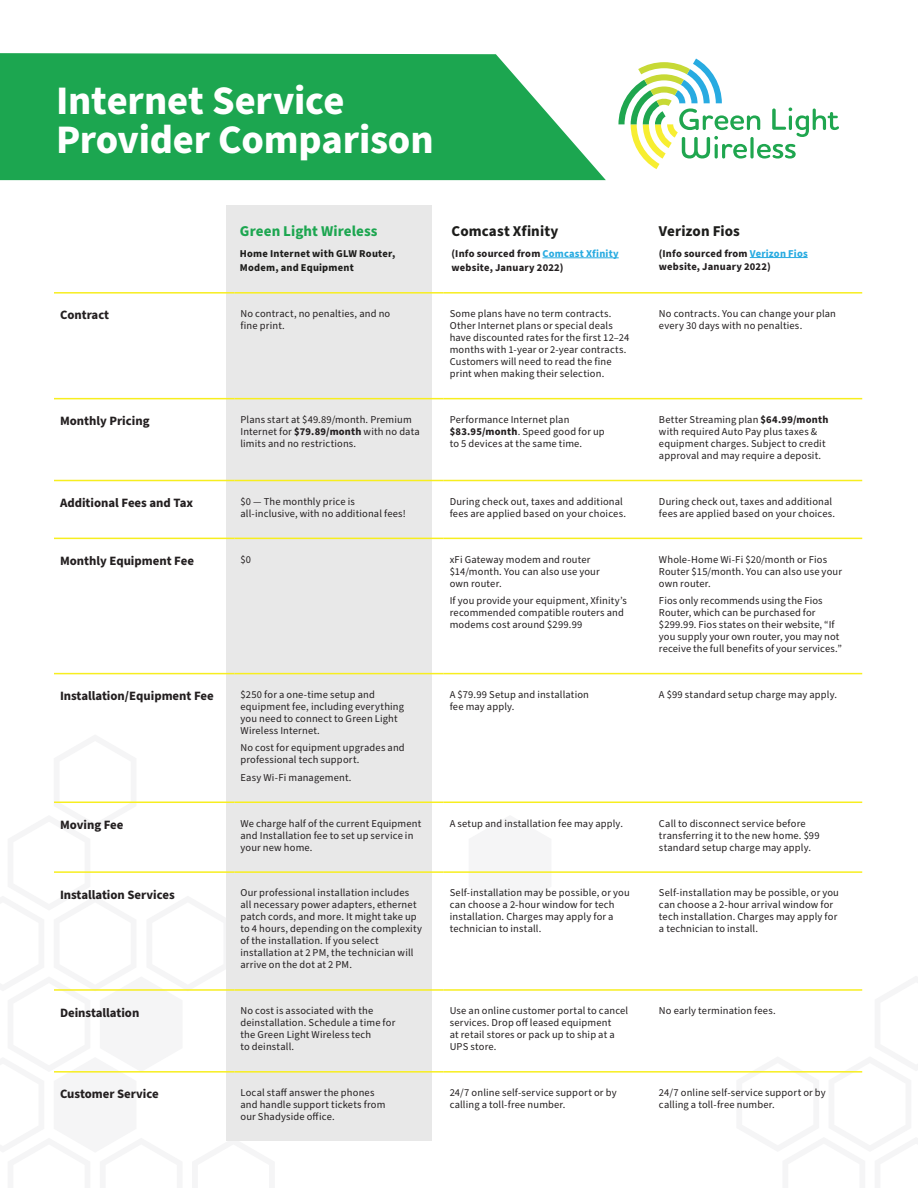
<style>
.page{position:relative;width:918px;height:1188px;background:#fff}
.page>*{position:absolute;margin:0;border:0;box-sizing:border-box;transform-origin:0 0}
.Table_Content{font:700 40.5px/39px "Source Sans Pro";letter-spacing:-.005em;color:#fff}
.Table_Heading{font:700 15px "Source Sans Pro";letter-spacing:.005em;color:#1d1d1b}
.Table_Heading-2{font:700 15px "Source Sans Pro";letter-spacing:.005em;color:#1ca650}
.t1{font:700 12.75px "Source Sans Pro";color:#231f20}
.Table_Content-2{font:10.5px/12px "Source Sans Pro";letter-spacing:.015em;color:#231f20}
.Table_Heading__subte{font:700 10.5px/13.5px "Source Sans Pro";letter-spacing:.02em;color:#231f20}
.Table_Heading__subte-2{font:700 10.5px/13.5px "Source Sans Pro";letter-spacing:.02em;color:#1d1d1b}
.s1{color:#28abe1}
.s2{font-weight:700}
</style>
<div class="page">
<div style="left:226px;top:205px;width:206px;height:935px;background:#e8e8e8"></div>
<svg style="left:0;top:53px;width:606px;height:127px;background:#31ae60"></svg>
<svg style="left:618px;top:59px;width:221px;height:110px"></svg>
<hr style="left:542px;top:258px;width:77px;height:1px;background:#28abe1">
<hr style="left:750px;top:257px;width:58px;height:1px;background:#28abe1">
<hr style="left:54px;top:292px;width:180px;height:2px;background:#f7ee1f">
<hr style="left:234px;top:292px;width:210px;height:2px;background:#f7ee1f">
<hr style="left:444px;top:292px;width:209px;height:2px;background:#f7ee1f">
<hr style="left:653px;top:292px;width:209px;height:2px;background:#f7ee1f">
<hr style="left:54px;top:398px;width:180px;height:1px;background:#f7ee1f">
<hr style="left:234px;top:398px;width:210px;height:1px;background:#f7ee1f">
<hr style="left:444px;top:398px;width:209px;height:1px;background:#f7ee1f">
<hr style="left:653px;top:398px;width:209px;height:1px;background:#f7ee1f">
<hr style="left:54px;top:480px;width:180px;height:1px;background:#f7ee1f">
<hr style="left:234px;top:480px;width:210px;height:1px;background:#f7ee1f">
<hr style="left:444px;top:480px;width:209px;height:1px;background:#f7ee1f">
<hr style="left:653px;top:480px;width:209px;height:1px;background:#f7ee1f">
<hr style="left:54px;top:538px;width:180px;height:1px;background:#f7ee1f">
<hr style="left:234px;top:538px;width:210px;height:1px;background:#f7ee1f">
<hr style="left:444px;top:538px;width:209px;height:1px;background:#f7ee1f">
<hr style="left:653px;top:538px;width:209px;height:1px;background:#f7ee1f">
<hr style="left:54px;top:673px;width:180px;height:1px;background:#f7ee1f">
<hr style="left:234px;top:673px;width:210px;height:1px;background:#f7ee1f">
<hr style="left:444px;top:673px;width:209px;height:1px;background:#f7ee1f">
<hr style="left:653px;top:673px;width:209px;height:1px;background:#f7ee1f">
<hr style="left:54px;top:802px;width:180px;height:1px;background:#f7ee1f">
<hr style="left:234px;top:802px;width:210px;height:1px;background:#f7ee1f">
<hr style="left:444px;top:802px;width:209px;height:1px;background:#f7ee1f">
<hr style="left:653px;top:802px;width:209px;height:1px;background:#f7ee1f">
<hr style="left:54px;top:871px;width:180px;height:2px;background:#f7ee1f">
<hr style="left:234px;top:871px;width:210px;height:2px;background:#f7ee1f">
<hr style="left:444px;top:871px;width:209px;height:2px;background:#f7ee1f">
<hr style="left:653px;top:871px;width:209px;height:2px;background:#f7ee1f">
<hr style="left:54px;top:989px;width:180px;height:2px;background:#f7ee1f">
<hr style="left:234px;top:989px;width:210px;height:2px;background:#f7ee1f">
<hr style="left:444px;top:989px;width:209px;height:2px;background:#f7ee1f">
<hr style="left:653px;top:989px;width:209px;height:2px;background:#f7ee1f">
<hr style="left:54px;top:1071px;width:180px;height:2px;background:#f7ee1f">
<hr style="left:234px;top:1071px;width:210px;height:2px;background:#f7ee1f">
<hr style="left:444px;top:1071px;width:209px;height:2px;background:#f7ee1f">
<hr style="left:653px;top:1071px;width:209px;height:2px;background:#f7ee1f">
<p class="Table_Content" style="left:56px;top:82px;width:379px">Internet Service<br>Provider Comparison</p>
<p class="Table_Heading-2" style="left:240px;top:221px;width:139px">Green Light Wireless</p>
<p class="Table_Heading__subte-2" style="left:240px;top:247px;width:157px">Home Internet with GLW Router,<br>Modem, and Equipment</p>
<p class="Table_Heading" style="left:452px;top:221px;width:108px">Comcast Xfinity</p>
<p class="Table_Heading__subte" style="left:452px;top:247px;width:169px">(Info sourced from <span class="s1">Comcast Xfinity </span>website, January 2022)</p>
<p class="Table_Heading" style="left:659px;top:221px;width:83px">Verizon Fios</p>
<p class="Table_Heading__subte" style="left:659px;top:247px;width:150px">(Info sourced from <span class="s1">Verizon Fios </span>website, January 2022)</p>
<p class="t1" style="left:60px;top:306px;width:51px">Contract</p>
<p class="Table_Content-2" style="left:240px;top:308px;width:151px">No contract, no penalties, and no fine print.</p>
<p class="Table_Content-2" style="left:450px;top:308px;width:181px">Some plans have no term contracts.<br>Other Internet plans or special deals have discounted rates for the first 12–24 months with 1-year or 2-year contracts.<br>Customers will need to read the fine print when making their selection.</p>
<p class="Table_Content-2" style="left:659px;top:308px;width:179px">No contracts. You can change your plan every 30 days with no penalties.</p>
<p class="t1" style="left:60px;top:412px;width:91px">Monthly Pricing</p>
<p class="Table_Content-2" style="left:240px;top:414px;width:181px">Plans start at $49.89/month. Premium<br>Internet for <span class="s2">$79.89/month</span> with no data limits and no restrictions.</p>
<p class="Table_Content-2" style="left:450px;top:414px;width:157px">Performance Internet plan <span class="s2">$83.95/month</span>. Speed good for up to 5 devices at the same time.</p>
<p class="Table_Content-2" style="left:659px;top:414px;width:171px">Better Streaming plan <span class="s2">$64.99/month </span>with required Auto Pay plus taxes &amp; equipment charges. Subject to credit approval and may require a deposit.</p>
<p class="t1" style="left:60px;top:494px;width:135px">Additional Fees and Tax</p>
<p class="Table_Content-2" style="left:240px;top:496px;width:167px">$0 — The monthly price is all-inclusive, with no additional fees!</p>
<p class="Table_Content-2" style="left:450px;top:496px;width:178px">During check out, taxes and additional fees are applied based on your choices.</p>
<p class="Table_Content-2" style="left:659px;top:496px;width:178px">During check out, taxes and additional fees are applied based on your choices.</p>
<p class="t1" style="left:60px;top:552px;width:136px">Monthly Equipment Fee</p>
<p class="Table_Content-2" style="left:240px;top:553px;width:12px">$0</p>
<p class="Table_Content-2" style="left:450px;top:553px;width:152px">xFi Gateway modem and router $14/month. You can also use your own router.</p>
<p class="Table_Content-2" style="left:450px;top:595px;width:179px">If you provide your equipment, Xfinity’s recommended compatible routers and modems cost around $299.99</p>
<p class="Table_Content-2" style="left:659px;top:553px;width:185px">Whole-Home Wi-Fi $20/month or Fios<br>Router $15/month. You can also use your own router.</p>
<p class="Table_Content-2" style="left:659px;top:595px;width:184px">Fios only recommends using the Fios Router, which can be purchased for $299.99. Fios states on their website, “If you supply your own router, you may not receive the full benefits of your services.”</p>
<p class="t1" style="left:60px;top:687px;width:155px">Installation/Equipment Fee</p>
<p class="Table_Content-2" style="left:240px;top:689px;width:165px">$250 for a one-time setup and equipment fee, including everything you need to connect to Green Light<br>Wireless Internet.</p>
<p class="Table_Content-2" style="left:240px;top:742px;width:166px">No cost for equipment upgrades and professional tech support.</p>
<p class="Table_Content-2" style="left:240px;top:772px;width:113px">Easy Wi-Fi management.</p>
<p class="Table_Content-2" style="left:450px;top:689px;width:141px">A $79.99 Setup and installation fee may apply.</p>
<p class="Table_Content-2" style="left:659px;top:689px;width:180px">A $99 standard setup charge may apply.</p>
<p class="t1" style="left:60px;top:816px;width:65px">Moving Fee</p>
<p class="Table_Content-2" style="left:240px;top:817px;width:182px">We charge half of the current Equipment and Installation fee to set up service in your new home.</p>
<p class="Table_Content-2" style="left:450px;top:817px;width:175px">A setup and installation fee may apply.</p>
<p class="Table_Content-2" style="left:659px;top:817px;width:162px">Call to disconnect service before transferring it to the new home. $99 standard setup charge may apply.</p>
<p class="t1" style="left:60px;top:886px;width:116px">Installation Services</p>
<p class="Table_Content-2" style="left:240px;top:887px;width:183px">Our professional installation includes all necessary power adapters, ethernet patch cords, and more. It might take up to 4 hours, depending on the complexity of the installation. If you select installation at 2 PM, the technician will arrive on the dot at 2 PM.</p>
<p class="Table_Content-2" style="left:450px;top:887px;width:182px">Self-installation may be possible, or you can choose a 2-hour window for tech installation. Charges may apply for a technician to install.</p>
<p class="Table_Content-2" style="left:659px;top:887px;width:182px">Self-installation may be possible, or you can choose a 2-hour arrival window for tech installation. Charges may apply for a technician to install.</p>
<p class="t1" style="left:60px;top:1004px;width:81px">Deinstallation</p>
<p class="Table_Content-2" style="left:240px;top:1005px;width:156px">No cost is associated with the deinstallation. Schedule a time for the Green Light Wireless tech<br>to deinstall.</p>
<p class="Table_Content-2" style="left:450px;top:1005px;width:180px">Use an online customer portal to cancel services. Drop off leased equipment<br>at retail stores or pack up to ship at a<br>UPS store.</p>
<p class="Table_Content-2" style="left:659px;top:1005px;width:118px">No early termination fees.</p>
<p class="t1" style="left:60px;top:1085px;width:100px">Customer Service</p>
<p class="Table_Content-2" style="left:240px;top:1087px;width:146px">Local staff answer the phones and handle support tickets from our Shadyside office.</p>
<p class="Table_Content-2" style="left:450px;top:1087px;width:168px">24/7 online self-service support or by calling a toll-free number.</p>
<p class="Table_Content-2" style="left:659px;top:1087px;width:168px">24/7 online self-service support or by calling a toll-free number.</p>
</div>
